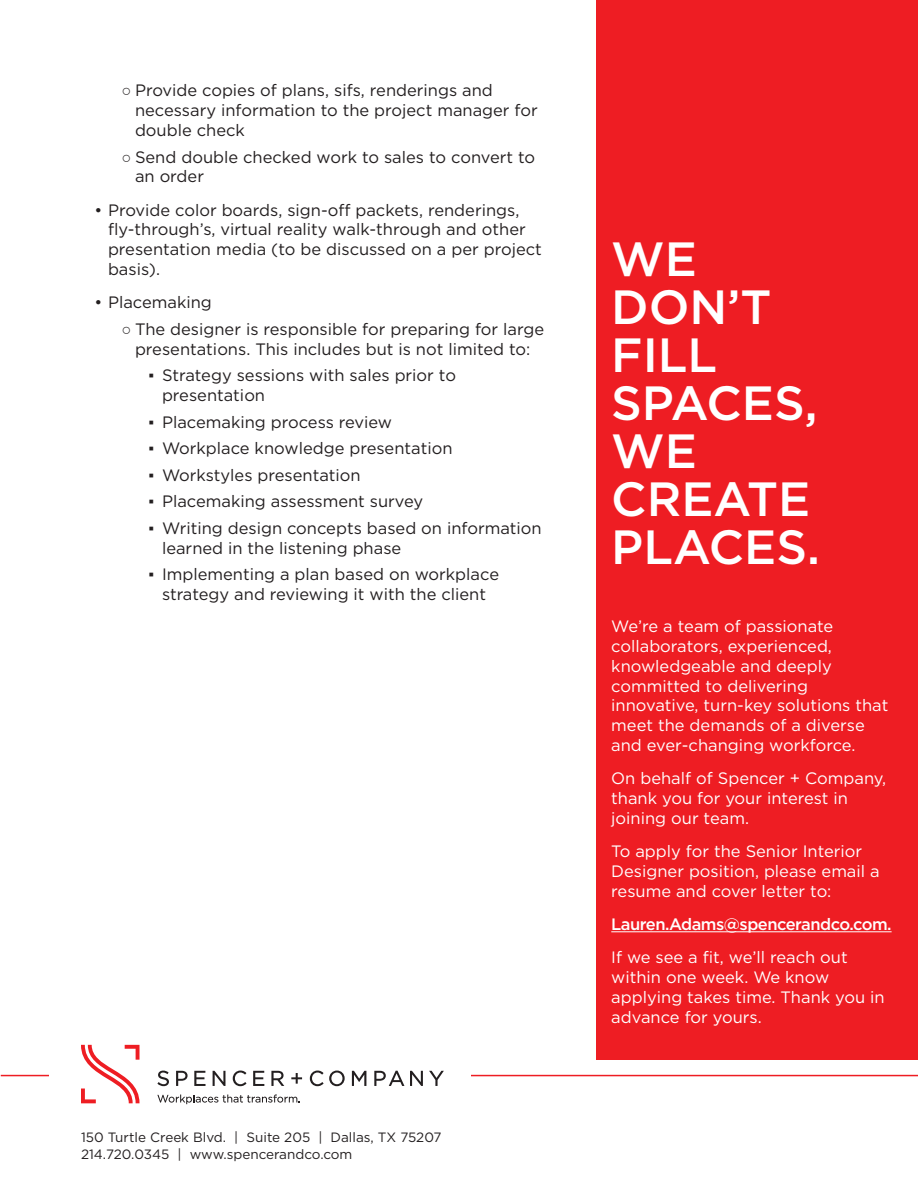
<style>
.page{position:relative;width:918px;height:1188px;background:#fff}
.page>*{position:absolute;margin:0;border:0;box-sizing:border-box;transform-origin:0 0}
.Header_white{font:500 48px/48px "Gotham";color:#fff}
.t1{font:16.5px/19.8px "Gotham";color:#231f20}
.gotham_body_-_white{font:16.5px/19.8px "Gotham";color:#fff}
.gotham_body_-_white-2{font:500 16.5px "Gotham";letter-spacing:-.03em;color:#fff}
.t2{font:13.5px "Gotham";color:#231f20}
.s1{font-family:"Arial"}
</style>
<div class="page">
<hr style="left:1px;top:1075px;width:917px;height:1px;background:#ee1d23">
<div style="left:49px;top:1057px;width:422px;height:37px;background:#fff"></div>
<svg style="left:157px;top:1071px;width:12px;height:15px"></svg>
<svg style="left:176px;top:1071px;width:12px;height:15px"></svg>
<svg style="left:194px;top:1071px;width:12px;height:15px"></svg>
<svg style="left:213px;top:1071px;width:12px;height:15px"></svg>
<svg style="left:233px;top:1071px;width:14px;height:15px"></svg>
<svg style="left:253px;top:1071px;width:11px;height:15px"></svg>
<svg style="left:271px;top:1071px;width:13px;height:15px"></svg>
<svg style="left:291px;top:1073px;width:11px;height:11px"></svg>
<svg style="left:310px;top:1071px;width:35px;height:15px"></svg>
<svg style="left:352px;top:1071px;width:14px;height:15px"></svg>
<svg style="left:374px;top:1071px;width:30px;height:15px"></svg>
<svg style="left:410px;top:1071px;width:13px;height:15px"></svg>
<svg style="left:429px;top:1071px;width:15px;height:15px"></svg>
<svg style="left:157px;top:1094px;width:143px;height:10px"></svg>
<svg style="left:81px;top:1045px;width:59px;height:58px"></svg>
<div style="left:597px;top:0;width:321px;height:1060px;background:#ee1d23"></div>
<hr style="left:611px;top:931px;width:281px;height:1px;background:#fff">
<p class="t1" style="left:135px;top:80px;width:404px;text-indent:-14px"><span class="s1">○</span> Provide copies of plans, sifs, renderings and necessary information to the project manager for double check</p>
<p class="t1" style="left:135px;top:146px;width:402px;text-indent:-14px"><span class="s1">○</span> Send double checked work to sales to convert to an order</p>
<p class="t1" style="left:108px;top:200px;width:435px;text-indent:-14px">• Provide color boards, sign-off packets, renderings, fly-through’s, virtual reality walk-through and other presentation media (to be discussed on a per project basis).</p>
<p class="t1" style="left:94px;top:292px;width:119px">• Placemaking</p>
<p class="t1" style="left:122px;top:319px;width:424px;text-align:center"><span class="s1">○</span> The designer is responsible for preparing for large presentations. This includes but is not limited to:</p>
<p class="t1" style="left:162px;top:365px;width:296px;text-indent:-14px"><span class="s1">▪</span> Strategy sessions with sales prior to presentation</p>
<p class="t1" style="left:148px;top:411px;width:245px"><span class="s1">▪</span> Placemaking process review</p>
<p class="t1" style="left:148px;top:438px;width:306px"><span class="s1">▪</span> Workplace knowledge presentation</p>
<p class="t1" style="left:148px;top:465px;width:214px"><span class="s1">▪</span> Workstyles presentation</p>
<p class="t1" style="left:148px;top:491px;width:276px"><span class="s1">▪</span> Placemaking assessment survey</p>
<p class="t1" style="left:162px;top:518px;width:381px;text-indent:-14px"><span class="s1">▪</span> Writing design concepts based on information learned in the listening phase</p>
<p class="t1" style="left:148px;top:564px;width:352px;text-align:center"><span class="s1">▪</span> Implementing a plan based on workplace strategy and reviewing it with the client</p>
<p class="t2" style="left:81px;top:1129px;width:362px">150 Turtle Creek Blvd. | Suite 205 | Dallas, TX 75207</p>
<p class="t2" style="left:81px;top:1145px;width:273px">214.720.0345 | www.spencerandco.com</p>
<p class="Header_white" style="left:611px;top:235px;width:210px">WE<br>DON’T<br>FILL<br>SPACES,<br>WE<br>CREATE<br>PLACES.</p>
<p class="gotham_body_-_white" style="left:611px;top:616px;width:279px">We’re a team of passionate collaborators, experienced, knowledgeable and deeply committed to delivering innovative, turn-key solutions that meet the demands of a diverse and ever-changing workforce.</p>
<p class="gotham_body_-_white" style="left:611px;top:768px;width:277px">On behalf of Spencer + Company, thank you for your interest in joining our team.</p>
<p class="gotham_body_-_white" style="left:611px;top:841px;width:270px">To apply for the Senior Interior<br>Designer position, please email a resume and cover letter to:</p>
<p class="gotham_body_-_white-2" style="left:611px;top:914px;width:282px">Lauren.Adams@spencerandco.com.</p>
<p class="gotham_body_-_white" style="left:611px;top:947px;width:275px">If we see a fit, we’ll reach out within one week. We know applying takes time. Thank you in advance for yours.</p>
</div>
